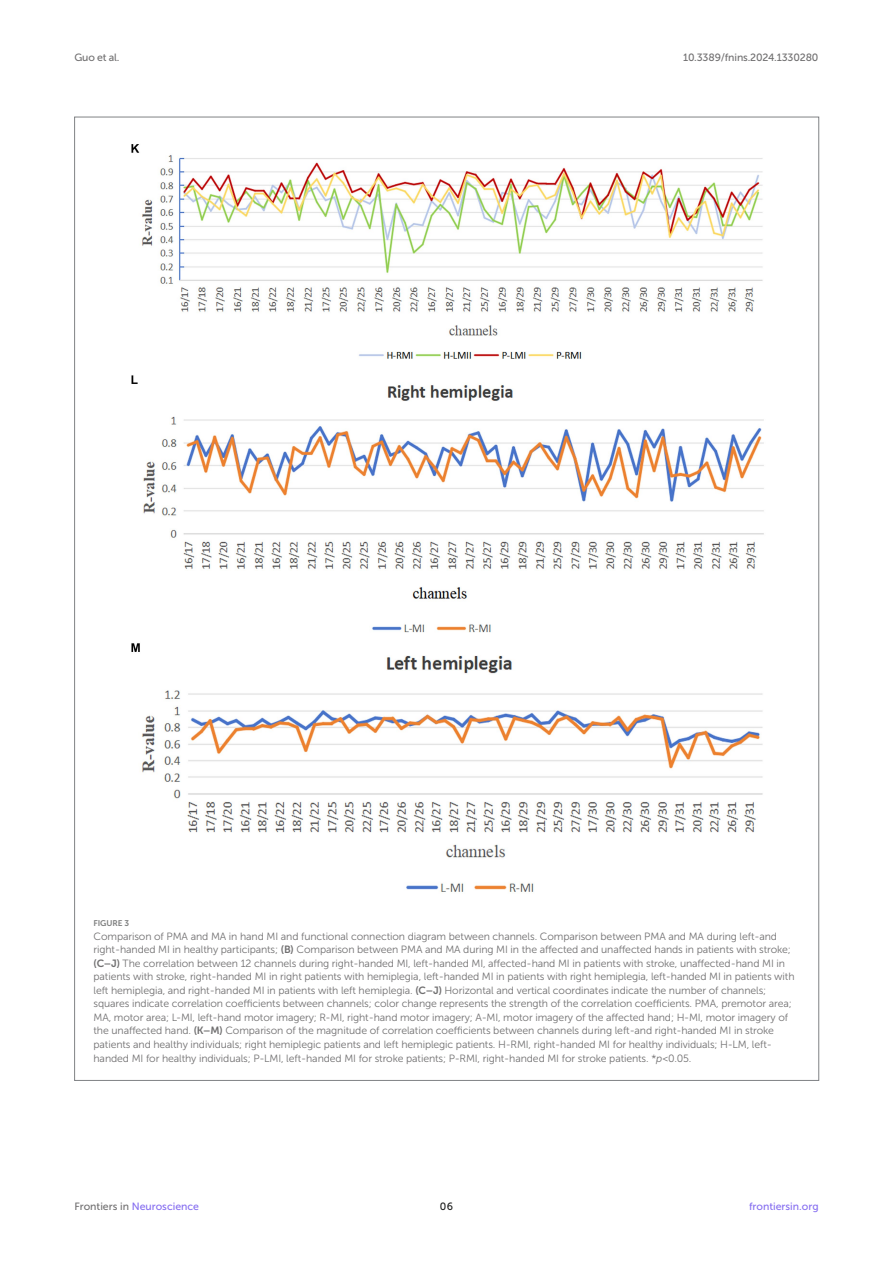
<style>
.page{position:relative;width:893px;height:1263px;background:#fff}
.page>*{position:absolute;margin:0;border:0;box-sizing:border-box;transform-origin:0 0}
.FIG_LEG{font:10.5px/13.5px "Museo Sans 300";letter-spacing:-.01em;color:#706f70}
.t1{font:10.5px "Museo Sans 500";color:#856df0}
.t2{font:10.5px "Museo Sans 500";letter-spacing:-.015em;color:#706f70}
.t3{font:10.5px "Museo Sans 500";color:#1b1c1b}
.FIG_HD{font:8.25px "Museo Sans 700";letter-spacing:-.01em;color:#7e7f7f}
.s1{font-family:"Museo Sans 700"}
.s2{font-style:italic}
.s3{color:#706f70}
</style>
<div class="page">
<img style="left:131px;top:144px;width:633px;height:748px">
<p class="t2" style="left:74px;top:51px;width:47px">Guo et al.</p>
<p class="t2" style="left:683px;top:51px;width:137px">10.3389/fnins.2024.1330280</p>
<p class="FIG_HD" style="left:94px;top:919px;width:37px">FIGURE 3</p>
<p class="FIG_LEG" style="left:94px;top:930px;width:702px">Comparison of PMA and MA in hand MI and functional connection diagram between channels. Comparison between PMA and MA during left-and right-handed MI in healthy participants; <span class="s1">(B)</span> Comparison between PMA and MA during MI in the affected and unaffected hands in patients with stroke; <span class="s1">(C–J)</span> The correlation between 12 channels during right-handed MI, left-handed MI, affected-hand MI in patients with stroke, unaffected-hand MI in patients with stroke, right-handed MI in right patients with hemiplegia, left-handed MI in patients with right hemiplegia, left-handed MI in patients with left hemiplegia, and right-handed MI in patients with left hemiplegia. <span class="s1">(C–J)</span> Horizontal and vertical coordinates indicate the number of channels; squares indicate correlation coefficients between channels; color change represents the strength of the correlation coefficients. PMA, premotor area; MA, motor area; L-MI, left-hand motor imagery; R-MI, right-hand motor imagery; A-MI, motor imagery of the affected hand; H-MI, motor imagery of the unaffected hand. <span class="s1">(K–M)</span> Comparison of the magnitude of correlation coefficients between channels during left-and right-handed MI in stroke patients and healthy individuals; right hemiplegic patients and left hemiplegic patients. H-RMI, right-handed MI for healthy individuals; H-LM, left&shy;handed MI for healthy individuals; P-LMI, left-handed MI for stroke patients; P-RMI, right-handed MI for stroke patients. *<span class="s2">p</span> &lt; 0.05.</p>
<p class="t1" style="left:74px;top:1200px;width:126px"><span class="s3">Frontiers in</span> Neuroscience</p>
<p class="t3" style="left:440px;top:1200px;width:15px">06</p>
<p class="t1" style="left:749px;top:1200px;width:71px">frontiersin.org</p>
</div>
